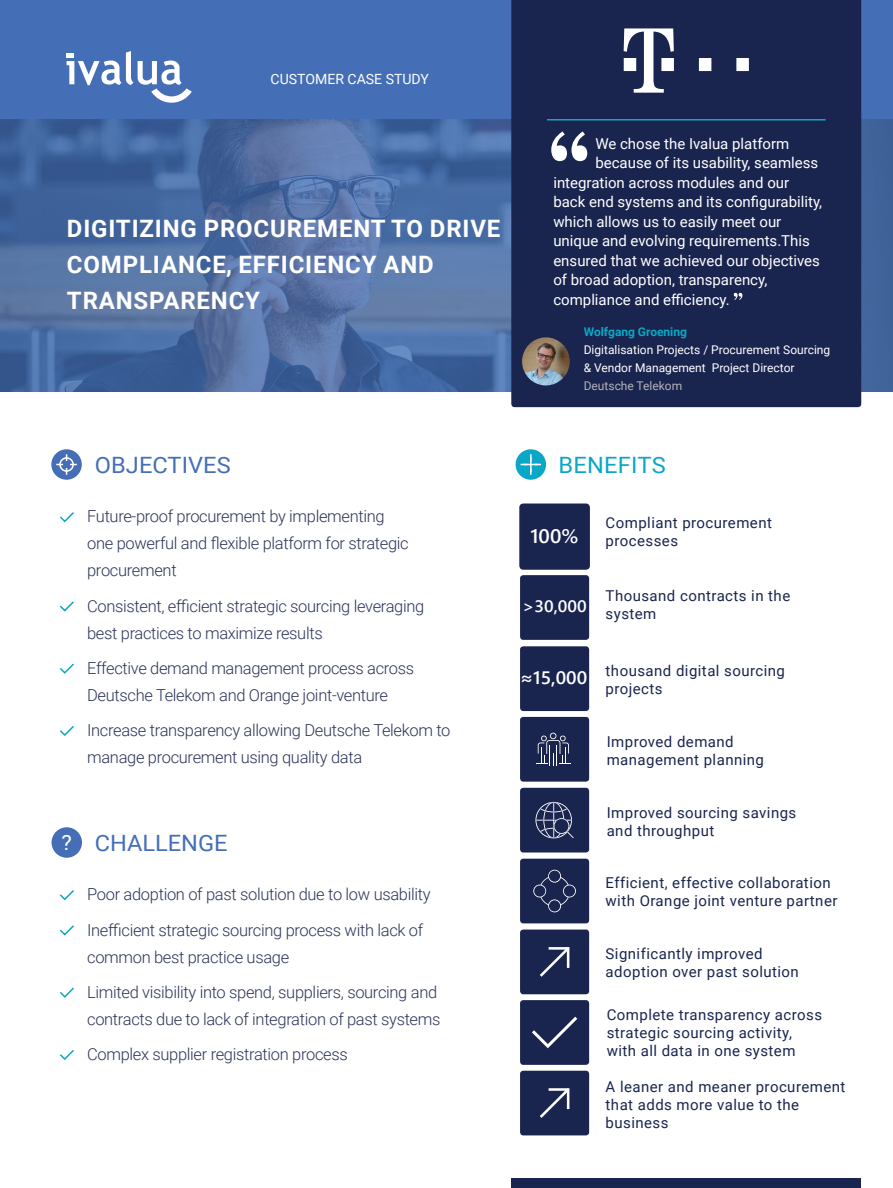
<style>
.page{position:relative;width:893px;height:1188px;background:#fff}
.page>*{position:absolute;margin:0;border:0;box-sizing:border-box;transform-origin:0 0}
.t1{font:700 24px/36px "Roboto";letter-spacing:.035em;color:#fff}
.t2{font:22.5px "Roboto";color:#446fb6;scale:1.05 1}
.t3{font:22.5px "Roboto";letter-spacing:.01em;color:#0ba7c6;scale:1.05 1}
.t4{font:21px "Roboto";color:#fff;scale:1.05 1}
.t5{font:600 19.5px "Segoe UI";color:#fff;scale:1.05 1}
.t6{font:600 18px "Segoe UI";color:#fff;scale:1.05 1}
.Body_Heading{font:300 16.5px/27px "Roboto";letter-spacing:-.02em;color:#2c3359}
.t7{font:600 16.5px "Segoe UI";color:#fff;scale:1.05 1}
.Sidebar_Copy{font:15px/18px "Roboto";letter-spacing:.03em;color:#1a254f}
.t8{font:15px "Roboto";color:#fff}
.t9{font:14.1px "Roboto";color:#fff}
.t10{font:12px/18px "Roboto";color:#fff}
.s1{font-weight:700;color:#0ba7c6}
.s2{color:#b2b3b7}
</style>
<div class="page">
<svg style="left:51px;top:449px;width:31px;height:31px"></svg>
<div style="left:0;top:0;width:893px;height:391px;background:#446fb6"></div>
<div style="left:520px;top:859px;width:69px;height:64px;background:#1a254f;border-radius:3px"></div>
<div style="left:520px;top:1071px;width:69px;height:64px;background:#1a254f;border-radius:3px"></div>
<div style="left:520px;top:788px;width:69px;height:65px;background:#1a254f;border-radius:3px"></div>
<div style="left:520px;top:717px;width:69px;height:65px;background:#1a254f;border-radius:3px"></div>
<div style="left:520px;top:1000px;width:69px;height:65px;background:#1a254f;border-radius:3px"></div>
<div style="left:520px;top:646px;width:69px;height:65px;background:#1a254f;border-radius:3px"></div>
<div style="left:520px;top:930px;width:69px;height:64px;background:#1a254f;border-radius:3px"></div>
<div style="left:520px;top:575px;width:69px;height:65px;background:#1a254f;border-radius:3px"></div>
<div style="left:520px;top:504px;width:69px;height:65px;background:#1a254f;border-radius:3px"></div>
<div style="left:519px;top:504px;width:71px;height:66px;border:2px solid #1a254f;border-radius:3px"></div>
<svg style="left:67px;top:51px;width:125px;height:52px"></svg>
<svg style="left:60px;top:512px;width:14px;height:11px"></svg>
<svg style="left:60px;top:601px;width:14px;height:11px"></svg>
<svg style="left:60px;top:663px;width:14px;height:11px"></svg>
<svg style="left:60px;top:726px;width:14px;height:10px"></svg>
<svg style="left:60px;top:890px;width:14px;height:11px"></svg>
<svg style="left:60px;top:925px;width:14px;height:11px"></svg>
<svg style="left:60px;top:987px;width:14px;height:11px"></svg>
<svg style="left:60px;top:1050px;width:14px;height:10px"></svg>
<svg style="left:536px;top:733px;width:35px;height:33px"></svg>
<div style="left:511px;top:1178px;width:350px;height:10px;background:#1a254f"></div>
<svg style="left:56px;top:454px;width:21px;height:21px"></svg>
<div style="left:516px;top:449px;width:30px;height:31px;background:#0ba7c6;border-radius:50%"></div>
<svg style="left:521px;top:454px;width:20px;height:21px"></svg>
<div style="left:52px;top:827px;width:30px;height:31px;background:#446fb6;border-radius:50%"></div>
<svg style="left:535px;top:802px;width:39px;height:36px"></svg>
<svg style="left:533px;top:870px;width:43px;height:42px"></svg>
<svg style="left:540px;top:947px;width:30px;height:30px"></svg>
<svg style="left:532px;top:1016px;width:46px;height:33px"></svg>
<svg style="left:540px;top:1088px;width:30px;height:30px"></svg>
<img style="left:0;top:120px;width:893px;height:271px">
<div style="left:511px;top:0;width:350px;height:407px;background:#1a254f"></div>
<hr style="left:547px;top:119px;width:279px;height:2px;background:#0ba7c6">
<svg style="left:551px;top:131px;width:36px;height:30px"></svg>
<svg style="left:734px;top:293px;width:8px;height:7px"></svg>
<svg style="left:624px;top:28px;width:125px;height:65px;background:#4b5374"></svg>
<img style="left:522px;top:337px;width:48px;height:48px;border-radius:24px">
<p class="t9" style="left:271px;top:69px;width:160px">CUSTOMER CASE STUDY</p>
<p class="t1" style="left:67px;top:210px;width:435px">DIGITIZING PROCUREMENT TO DRIVE<br>COMPLIANCE, EFFICIENCY AND<br>TRANSPARENCY</p>
<p class="t8" style="left:595px;top:133px;width:195px">We chose the Ivalua platform</p>
<p class="t8" style="left:595px;top:152px;width:224px">because of its usability, seamless</p>
<p class="t8" style="left:553px;top:172px;width:237px">integration across modules and our</p>
<p class="t8" style="left:553px;top:191px;width:270px">back end systems and its configurability,</p>
<p class="t8" style="left:553px;top:211px;width:229px">which allows us to easily meet our</p>
<p class="t8" style="left:553px;top:230px;width:258px">unique and evolving requirements.This</p>
<p class="t8" style="left:553px;top:250px;width:268px">ensured that we achieved our objectives</p>
<p class="t8" style="left:553px;top:269px;width:216px">of broad adoption, transparency,</p>
<p class="t8" style="left:553px;top:289px;width:178px">compliance and efficiency.</p>
<p class="t10" style="left:584px;top:323px;width:248px"><span class="s1">Wolfgang Groening<br></span>Digitalisation Projects / Procurement Sourcing &amp; Vendor Management Project Director<br><span class="s2">Deutsche Telekom</span></p>
<p class="t2" style="left:95px;top:449px;width:131px">OBJECTIVES</p>
<p class="Body_Heading" style="left:87px;top:502px;width:323px">Future-proof procurement by implementing one powerful and flexible platform for strategic procurement</p>
<p class="Body_Heading" style="left:87px;top:592px;width:339px">Consistent, efficient strategic sourcing leveraging best practices to maximize results</p>
<p class="Body_Heading" style="left:87px;top:654px;width:328px">Effective demand management process across<br>Deutsche Telekom and Orange joint-venture</p>
<p class="Body_Heading" style="left:87px;top:716px;width:365px">Increase transparency allowing Deutsche Telekom to manage procurement using quality data</p>
<p class="t4" style="left:62px;top:828px;width:11px">?</p>
<p class="t2" style="left:95px;top:827px;width:128px">CHALLENGE</p>
<p class="Body_Heading" style="left:87px;top:880px;width:345px">Poor adoption of past solution due to low usability</p>
<p class="Body_Heading" style="left:87px;top:916px;width:338px">Inefficient strategic sourcing process with lack of common best practice usage</p>
<p class="Body_Heading" style="left:87px;top:978px;width:355px">Limited visibility into spend, suppliers, sourcing and contracts due to lack of integration of past systems</p>
<p class="Body_Heading" style="left:87px;top:1040px;width:262px">Complex supplier registration process</p>
<p class="t3" style="left:558px;top:449px;width:104px">BENEFITS</p>
<p class="t5" style="left:530px;top:518px;width:47px">100%</p>
<p class="t7" style="left:522px;top:591px;width:63px">&gt;30,000</p>
<p class="t6" style="left:520px;top:661px;width:66px">≈15,000</p>
<p class="Sidebar_Copy" style="left:606px;top:513px;width:168px">Compliant procurement processes</p>
<p class="Sidebar_Copy" style="left:606px;top:586px;width:186px">Thousand contracts in the system</p>
<p class="Sidebar_Copy" style="left:606px;top:661px;width:181px">thousand digital sourcing projects</p>
<p class="Sidebar_Copy" style="left:607px;top:732px;width:159px">Improved demand management planning</p>
<p class="Sidebar_Copy" style="left:607px;top:803px;width:191px">Improved sourcing savings and throughput</p>
<p class="Sidebar_Copy" style="left:606px;top:874px;width:233px">Efficient, effective collaboration with Orange joint venture partner</p>
<p class="Sidebar_Copy" style="left:606px;top:944px;width:195px">Significantly improved adoption over past solution</p>
<p class="Sidebar_Copy" style="left:607px;top:1005px;width:217px">Complete transparency across strategic sourcing activity, with all data in one system</p>
<p class="Sidebar_Copy" style="left:606px;top:1077px;width:241px">A leaner and meaner procurement that adds more value to the business</p>
</div>
